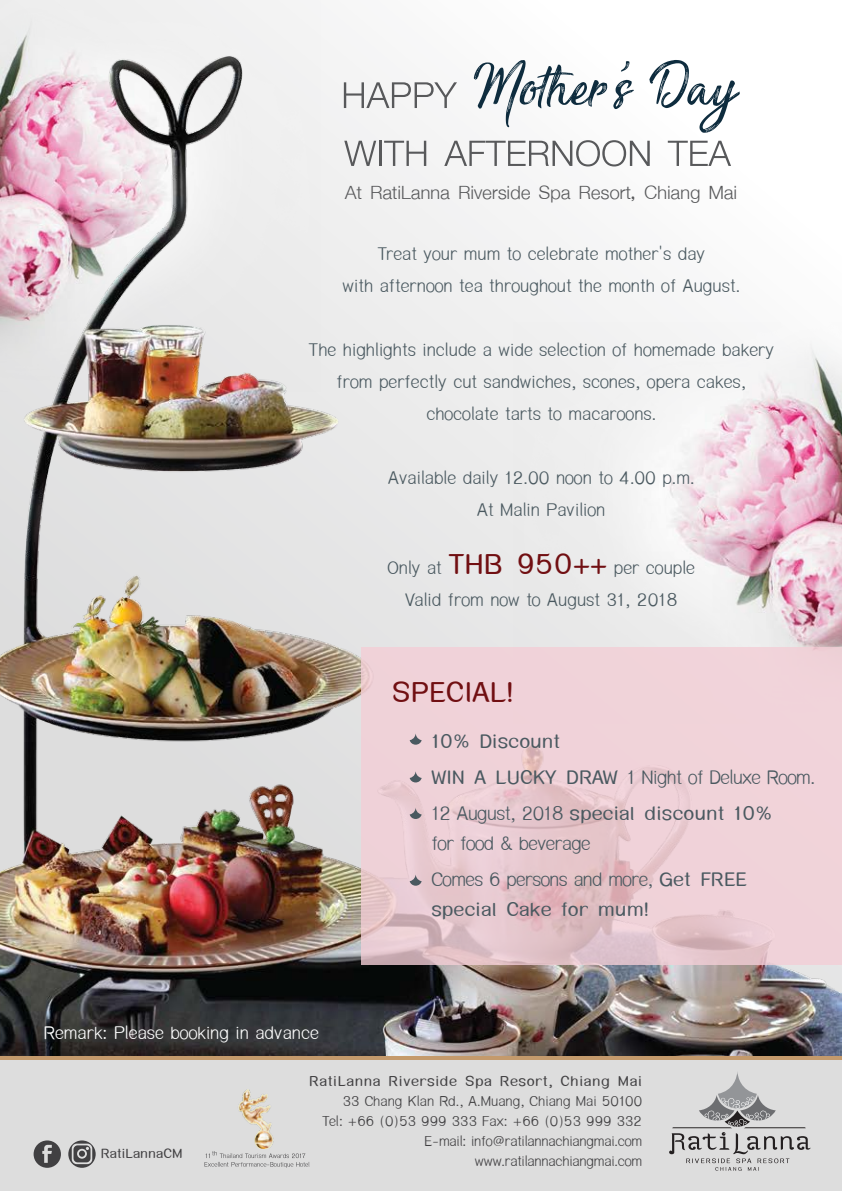
<style>
.page{position:relative;width:842px;height:1191px;background:#fff}
.page>*{position:absolute;margin:0;border:0;box-sizing:border-box;transform-origin:0 0}
.t1{font:78.8px "Sensations and Qualities";color:#0e2c3e}
.t2{font:53.6px "JS Arisa";color:#58595b}
.t3{font:700 44px "Himmaparnt";color:#710f12}
.t4{font:700 30px/36px "Himmaparnt";color:#4a5960}
.t5{font:30px/36px "Himmaparnt";letter-spacing:-.02em;color:#4a5960}
.t6{font:28px/32px "Himmaparnt";color:#4a5960;text-align:center}
.t7{font:28px "JS Arisa";color:#58595b}
.t8{font:28px "Himmaparnt";color:#fff}
.t9{font:22px/20px "Himmaparnt";letter-spacing:-.01em;color:#414042;text-align:right}
.t10{font:700 22px "Himmaparnt";letter-spacing:.025em;color:#414042}
.t11{font:700 20.4px "Himmaparnt";color:#414042}
.s1{font-family:"JS Arisa";font-size:54.6px;color:#58595b}
.s2{font-weight:700;font-size:44px;color:#710f12}
.s3{font-weight:400}
.s4{font-weight:700}
</style>
<div class="page">
<div style="left:0;top:1058px;width:842px;height:133px;background:#ddd"></div>
<img style="left:0;top:0;width:842px;height:1056px">
<hr style="left:0;top:1056px;width:842px;height:3px;background:#c49a6c">
<img style="left:238px;top:1089px;width:36px;height:59px">
<svg style="left:205px;top:1151px;width:105px;height:16px"></svg>
<svg style="left:68px;top:1140px;width:28px;height:27px"></svg>
<svg style="left:34px;top:1140px;width:27px;height:27px"></svg>
<svg style="left:669px;top:1072px;width:141px;height:98px"></svg>
<svg style="left:361px;top:647px;width:481px;height:318px;background:#ebcdd3"></svg>
<svg style="left:410px;top:733px;width:12px;height:11px"></svg>
<svg style="left:410px;top:771px;width:12px;height:11px"></svg>
<svg style="left:410px;top:807px;width:12px;height:12px"></svg>
<svg style="left:410px;top:874px;width:12px;height:11px"></svg>
<h1 class="t1" style="left:343px;top:48px;width:398px"><span class="s1">HAPPY</span> Mother’s Day</h1>
<h2 class="t2" style="left:346px;top:120px;width:388px">WITH AFTERNOON TEA</h2>
<p class="t7" style="left:346px;top:175px;width:394px">At RatiLanna Riverside Spa Resort, Chiang Mai</p>
<p class="t6" style="left:342px;top:237px;width:399px">Treat your mum to celebrate mother's day<br>with afternoon tea throughout the month of August.</p>
<p class="t6" style="left:309px;top:333px;width:467px">The highlights include a wide selection of homemade bakery from perfectly cut sandwiches, scones, opera cakes, chocolate tarts to macaroons.</p>
<p class="t6" style="left:388px;top:461px;width:308px">Available daily 12.00 noon to 4.00 p.m.<br>At Malin Pavilion</p>
<p class="t6" style="left:388px;top:551px;width:309px">Only at <span class="s2">THB 950++</span> per couple<br>Valid from now to August 31, 2018</p>
<h3 class="t3" style="left:392px;top:666px;width:124px">SPECIAL!</h3>
<p class="t8" style="left:44px;top:1016px;width:277px">Remark: Please booking in advance</p>
<p class="t4" style="left:431px;top:722px;width:385px">10% Discount<br>WIN A LUCKY DRAW <span class="s3">1 Night of Deluxe Room.<br>12 August, 2018</span> special discount 10%</p>
<p class="t5" style="left:431px;top:824px;width:317px">for food &amp; beverage<br>Comes 6 persons and more, <span class="s4">Get FREE</span></p>
<p class="t4" style="left:431px;top:890px;width:219px">special Cake for mum!</p>
<p class="t11" style="left:101px;top:1142px;width:83px">RatiLannaCM</p>
<p class="t10" style="left:309px;top:1068px;width:334px">RatiLanna Riverside Spa Resort, Chiang Mai</p>
<p class="t9" style="left:322px;top:1090px;width:321px">33 Chang Klan Rd., A.Muang, Chiang Mai 50100<br>Tel: +66 (0)53 999 333 Fax: +66 (0)53 999 332<br>E-mail: info@ratilannachiangmai.com www.ratilannachiangmai.com</p>
</div>
